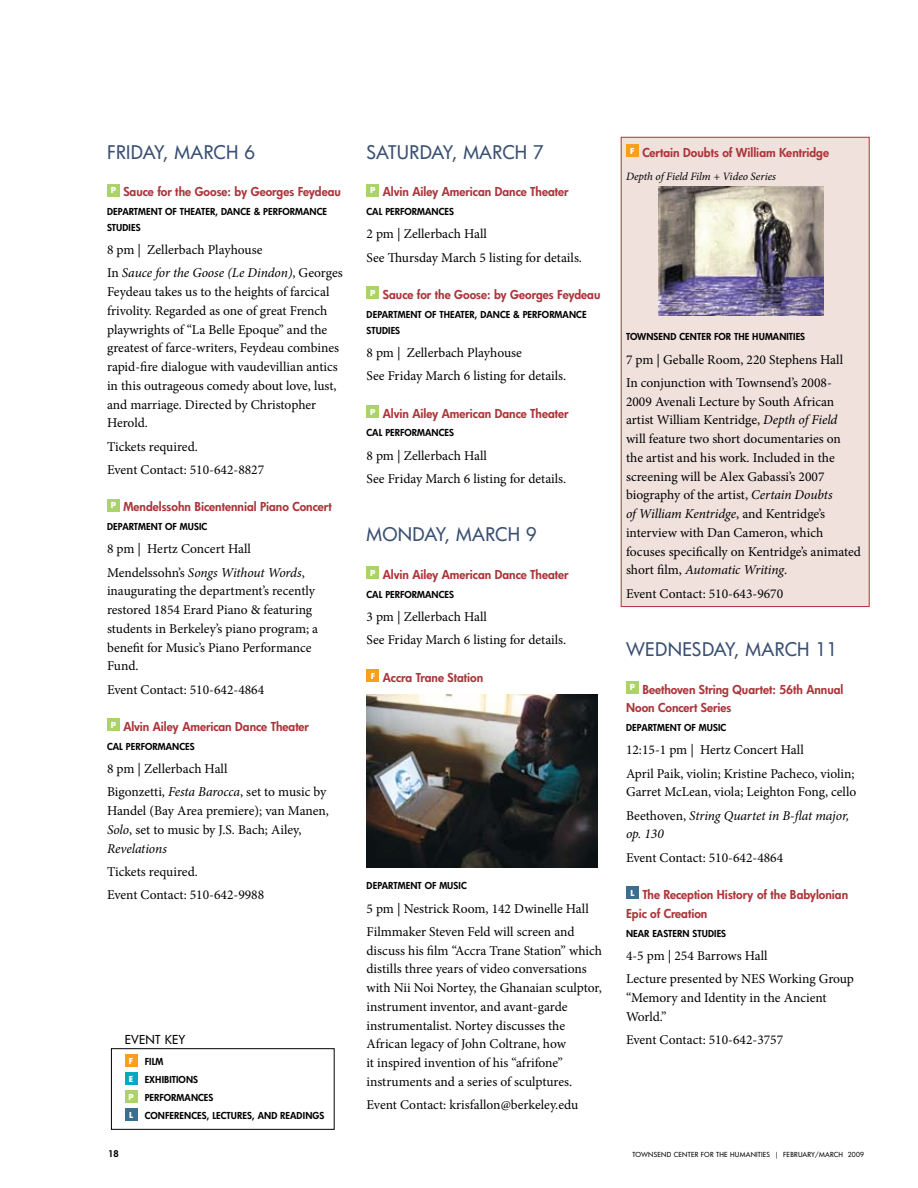
<style>
.page{position:relative;width:918px;height:1188px;background:#fff}
.page>*{position:absolute;margin:0;border:0;box-sizing:border-box;transform-origin:0 0}
.t1{font:500 18.3px "Futura CE";letter-spacing:.02em;color:#3b5073}
.t2{font:13.5px/18.8px "Minion Pro";color:#000}
.t3{font:italic 13.5px "Minion Pro";color:#000}
.t4{font:800 12px/18.8px "Futura CE";color:#ac353a}
.t5{font:500 12px "Futura CE";color:#000}
.t6{font:italic 11.25px "Minion Pro";letter-spacing:-.005em;color:#000}
.t7{font:800 9.3px/18px "Futura CE";letter-spacing:.01em;color:#000}
.t8{font:800 9px "Futura CE";color:#000}
.t9{font:700 7.95px "Futura";color:#fff}
.t10{font:500 6.75px "Futura CE";letter-spacing:.035em;color:#000}
.s1{font-style:italic}
</style>
<div class="page">
<div style="left:111px;top:1048px;width:223px;height:82px;border:1px solid #000"></div>
<div style="left:125px;top:1090px;width:13px;height:13px;background:#acd36a"></div>
<div style="left:125px;top:1072px;width:13px;height:13px;background:#00abc1"></div>
<div style="left:125px;top:1054px;width:13px;height:13px;background:#f99f1c"></div>
<div style="left:125px;top:1108px;width:13px;height:13px;background:#3b6e8f"></div>
<div style="left:621px;top:137px;width:248px;height:470px;background:#f0e1dc;border:1px solid #ac353a"></div>
<img style="left:659px;top:186px;width:164px;height:130px">
<div style="left:107px;top:184px;width:13px;height:12px;background:#acd36a"></div>
<div style="left:107px;top:499px;width:13px;height:12px;background:#acd36a"></div>
<div style="left:107px;top:718px;width:13px;height:13px;background:#acd36a"></div>
<div style="left:367px;top:184px;width:12px;height:12px;background:#acd36a"></div>
<div style="left:367px;top:286px;width:12px;height:13px;background:#acd36a"></div>
<div style="left:367px;top:405px;width:12px;height:13px;background:#acd36a"></div>
<div style="left:367px;top:566px;width:12px;height:13px;background:#acd36a"></div>
<div style="left:367px;top:669px;width:12px;height:13px;background:#f99f1c"></div>
<div style="left:626px;top:144px;width:13px;height:13px;background:#f99f1c"></div>
<div style="left:626px;top:681px;width:13px;height:13px;background:#acd36a"></div>
<div style="left:626px;top:886px;width:13px;height:13px;background:#3b6e8f"></div>
<img style="left:366px;top:694px;width:232px;height:174px">
<h1 class="t1" style="left:107px;top:140px;width:20px">FRIDAY</h1>
<h1 class="t1" style="left:163px;top:140px;width:40px">, MARCH</h1>
<h1 class="t1" style="left:244px;top:140px;width:12px">6</h1>
<p class="t4" style="left:111px;top:182px;width:232px"><sup>P</sup> Sauce for the Goose: by Georges Feydeau</p>
<p class="t7" style="left:107px;top:203px;width:23px">Department</p>
<p class="t7" style="left:165px;top:203px;width:26px">of Theater</p>
<p class="t7" style="left:215px;top:203px;width:19px">, Dance</p>
<p class="t7" style="left:254px;top:203px;width:17px">&amp; Performance</p>
<p class="t7" style="left:107px;top:218px;width:11px">Studies</p>
<p class="t2" style="left:107px;top:238px;width:237px;line-height:23.2px">8 pm | Zellerbach Playhouse<br>In <span class="s1">Sauce for the Goose (Le Dindon)</span>, Georges</p>
<p class="t2" style="left:107px;top:283px;width:234px">Feydeau takes us to the heights of farcical frivolity. Regarded as one of great French playwrights of “La Belle Epoque” and the greatest of farce-writers, Feydeau combines rapid-fire dialogue with vaudevillian antics in this outrageous comedy about love, lust, and marriage. Directed by Christopher Herold.</p>
<p class="t2" style="left:107px;top:435px;width:159px;line-height:23.2px">Tickets required.<br>Event Contact: 510-642-8827</p>
<p class="t4" style="left:111px;top:497px;width:222px"><sup>P</sup> Mendelssohn Bicentennial Piano Concert</p>
<p class="t7" style="left:107px;top:518px;width:23px">Department</p>
<p class="t7" style="left:165px;top:518px;width:29px">of Music</p>
<p class="t2" style="left:107px;top:538px;width:199px;line-height:23.2px">8 pm | Hertz Concert Hall<br>Mendelssohn’s <span class="s1">Songs Without Words</span>,</p>
<p class="t2" style="left:107px;top:582px;width:213px">inaugurating the department’s recently restored 1854 Erard Piano &amp; featuring students in Berkeley’s piano program; a benefit for Music’s Piano Performance<br>Fund.</p>
<p class="t2" style="left:107px;top:680px;width:159px">Event Contact: 510-642-4864</p>
<p class="t4" style="left:111px;top:717px;width:200px"><sup>P</sup> Alvin Ailey American Dance Theater</p>
<p class="t7" style="left:107px;top:737px;width:26px">Cal Performances</p>
<p class="t2" style="left:107px;top:757px;width:221px;line-height:23.2px">8 pm | Zellerbach Hall<br>Bigonzetti, <span class="s1">Festa Barocca</span>, set to music by</p>
<p class="t2" style="left:107px;top:802px;width:223px">Handel (Bay Area premiere); van Manen,<br><span class="s1">Solo</span>, set to music by J.S. Bach; Ailey,<br><span class="s1">Revelations</span></p>
<p class="t2" style="left:107px;top:860px;width:159px;line-height:23.2px">Tickets required.<br>Event Contact: 510-642-9988</p>
<p class="t5" style="left:125px;top:1031px;width:15px">EVENT</p>
<p class="t5" style="left:165px;top:1031px;width:15px">KEY</p>
<p class="t9" style="left:129px;top:1056px;width:6px">F</p>
<p class="t9" style="left:129px;top:1073px;width:6px">E</p>
<p class="t9" style="left:128px;top:1091px;width:7px">P</p>
<p class="t9" style="left:129px;top:1110px;width:5px">L</p>
<p class="t7" style="left:145px;top:1052px;width:31px">Film<br>exhi bitions performances<br>Conferences</p>
<p class="t7" style="left:207px;top:1106px;width:12px">, lectures</p>
<p class="t7" style="left:252px;top:1106px;width:14px">, and</p>
<p class="t7" style="left:280px;top:1106px;width:7px">readings</p>
<h1 class="t1" style="left:367px;top:140px;width:22px">SATURDAY</h1>
<h1 class="t1" style="left:452px;top:140px;width:40px">, MARCH</h1>
<h1 class="t1" style="left:533px;top:140px;width:12px">7</h1>
<p class="t4" style="left:370px;top:182px;width:200px"><sup>P</sup> Alvin Ailey American Dance Theater</p>
<p class="t7" style="left:367px;top:203px;width:26px">Cal Performances</p>
<p class="t2" style="left:367px;top:223px;width:217px;line-height:23.2px">2 pm | Zellerbach Hall<br>See Thursday March 5 listing for details.</p>
<p class="t4" style="left:370px;top:285px;width:232px"><sup>P</sup> Sauce for the Goose: by Georges Feydeau</p>
<p class="t7" style="left:367px;top:305px;width:23px">Department</p>
<p class="t7" style="left:425px;top:305px;width:26px">of Theater</p>
<p class="t7" style="left:475px;top:305px;width:19px">, Dance</p>
<p class="t7" style="left:513px;top:305px;width:17px">&amp; Performance</p>
<p class="t7" style="left:367px;top:321px;width:11px">Studies</p>
<p class="t2" style="left:367px;top:341px;width:201px;line-height:23.2px">8 pm | Zellerbach Playhouse<br>See Friday March 6 listing for details.</p>
<p class="t4" style="left:370px;top:404px;width:200px"><sup>P</sup> Alvin Ailey American Dance Theater</p>
<p class="t7" style="left:367px;top:424px;width:26px">Cal Performances</p>
<p class="t2" style="left:367px;top:444px;width:201px;line-height:23.2px">8 pm | Zellerbach Hall<br>See Friday March 6 listing for details.</p>
<h1 class="t1" style="left:367px;top:522px;width:30px">MONDAY</h1>
<h1 class="t1" style="left:445px;top:522px;width:40px">, MARCH</h1>
<h1 class="t1" style="left:526px;top:522px;width:12px">9</h1>
<p class="t4" style="left:370px;top:565px;width:200px"><sup>P</sup> Alvin Ailey American Dance Theater</p>
<p class="t7" style="left:367px;top:585px;width:26px">Cal Performances</p>
<p class="t2" style="left:367px;top:605px;width:201px;line-height:23.2px">3 pm | Zellerbach Hall<br>See Friday March 6 listing for details.</p>
<p class="t4" style="left:371px;top:668px;width:114px"><sup>F</sup> Accra Trane Station</p>
<p class="t7" style="left:367px;top:877px;width:23px">Department</p>
<p class="t7" style="left:425px;top:877px;width:29px">of Music</p>
<p class="t2" style="left:367px;top:897px;width:224px;line-height:23.2px">5 pm | Nestrick Room, 142 Dwinelle Hall<br>Filmmaker Steven Feld will screen and</p>
<p class="t2" style="left:367px;top:941px;width:237px">discuss his film “Accra Trane Station” which distills three years of video conversations with Nii Noi Nortey, the Ghanaian sculptor, instrument inventor, and avant-garde instrumentalist. Nortey discusses the African legacy of John Coltrane, how<br>it inspired invention of his “afrifone” instruments and a series of sculptures.</p>
<p class="t2" style="left:367px;top:1096px;width:213px">Event Contact: krisfallon@berkeley.edu</p>
<p class="t4" style="left:630px;top:143px;width:200px"><sup>F</sup> Certain Doubts of William Kentridge</p>
<p class="t6" style="left:626px;top:168px;width:151px">Depth of Field Film + Video Series</p>
<p class="t7" style="left:626px;top:328px;width:12px">Townsend</p>
<p class="t7" style="left:679px;top:328px;width:12px">Center</p>
<p class="t7" style="left:714px;top:328px;width:7px">for</p>
<p class="t7" style="left:734px;top:328px;width:6px">the</p>
<p class="t7" style="left:752px;top:328px;width:13px">Humanities</p>
<p class="t2" style="left:626px;top:348px;width:219px;line-height:23.2px">7 pm | Geballe Room, 220 Stephens Hall<br>In conjunction with Townsend’s 2008-</p>
<p class="t2" style="left:626px;top:392px;width:237px">2009 Avenali Lecture by South African artist William Kentridge, <span class="s1">Depth of Field<br></span>will feature two short documentaries on the artist and his work. Included in the screening will be Alex Gabassi’s 2007 biography of the artist, <span class="s1">Certain Doubts<br>of William Kentridge</span>, and Kentridge’s interview with Dan Cameron, which focuses specifically on Kentridge’s animated short film, <span class="s1">Automatic Writing</span>.</p>
<p class="t2" style="left:626px;top:584px;width:159px">Event Contact: 510-643-9670</p>
<h1 class="t1" style="left:626px;top:637px;width:32px">WEDNESDAY</h1>
<h1 class="t1" style="left:734px;top:637px;width:40px">, MARCH</h1>
<h1 class="t1" style="left:816px;top:637px;width:23px">11</h1>
<p class="t4" style="left:626px;top:679px;width:219px;text-indent:4px"><sup>P</sup> Beethoven String Quartet: 56th Annual<br>Noon Concert Series</p>
<p class="t7" style="left:626px;top:718px;width:23px">Department</p>
<p class="t7" style="left:684px;top:718px;width:29px">of Music</p>
<p class="t2" style="left:626px;top:738px;width:230px;line-height:23.2px">12:15-1 pm | Hertz Concert Hall<br>April Paik, violin; Kristine Pacheco, violin;</p>
<p class="t2" style="left:626px;top:780px;width:232px;line-height:23.2px">Garret McLean, viola; Leighton Fong, cello<br>Beethoven, <span class="s1">String Quartet in B-flat major,</span></p>
<p class="t3" style="left:626px;top:825px;width:39px">op. 130</p>
<p class="t2" style="left:626px;top:848px;width:159px">Event Contact: 510-642-4864</p>
<p class="t4" style="left:626px;top:885px;width:224px;text-indent:4px"><sup>L</sup> The Reception History of the Babylonian<br>Epic of Creation</p>
<p class="t7" style="left:626px;top:924px;width:14px">Near</p>
<p class="t7" style="left:652px;top:924px;width:11px">Eastern</p>
<p class="t7" style="left:693px;top:924px;width:11px">Studies</p>
<p class="t2" style="left:626px;top:944px;width:229px;line-height:23.2px">4-5 pm | 254 Barrows Hall<br>Lecture presented by NES Working Group</p>
<p class="t2" style="left:626px;top:988px;width:202px">“Memory and Identity in the Ancient<br>World.”</p>
<p class="t2" style="left:626px;top:1030px;width:159px">Event Contact: 510-642-3757</p>
<p class="t8" style="left:108px;top:1148px;width:12px">18</p>
<p class="t10" style="left:633px;top:1150px;width:160px">TOWNSEND CENTER FOR THE HUMANITIES | FEBRUARY</p>
<p class="t10" style="left:815px;top:1150px;width:16px">/MARCH</p>
<p class="t10" style="left:848px;top:1150px;width:18px">2009</p>
</div>
